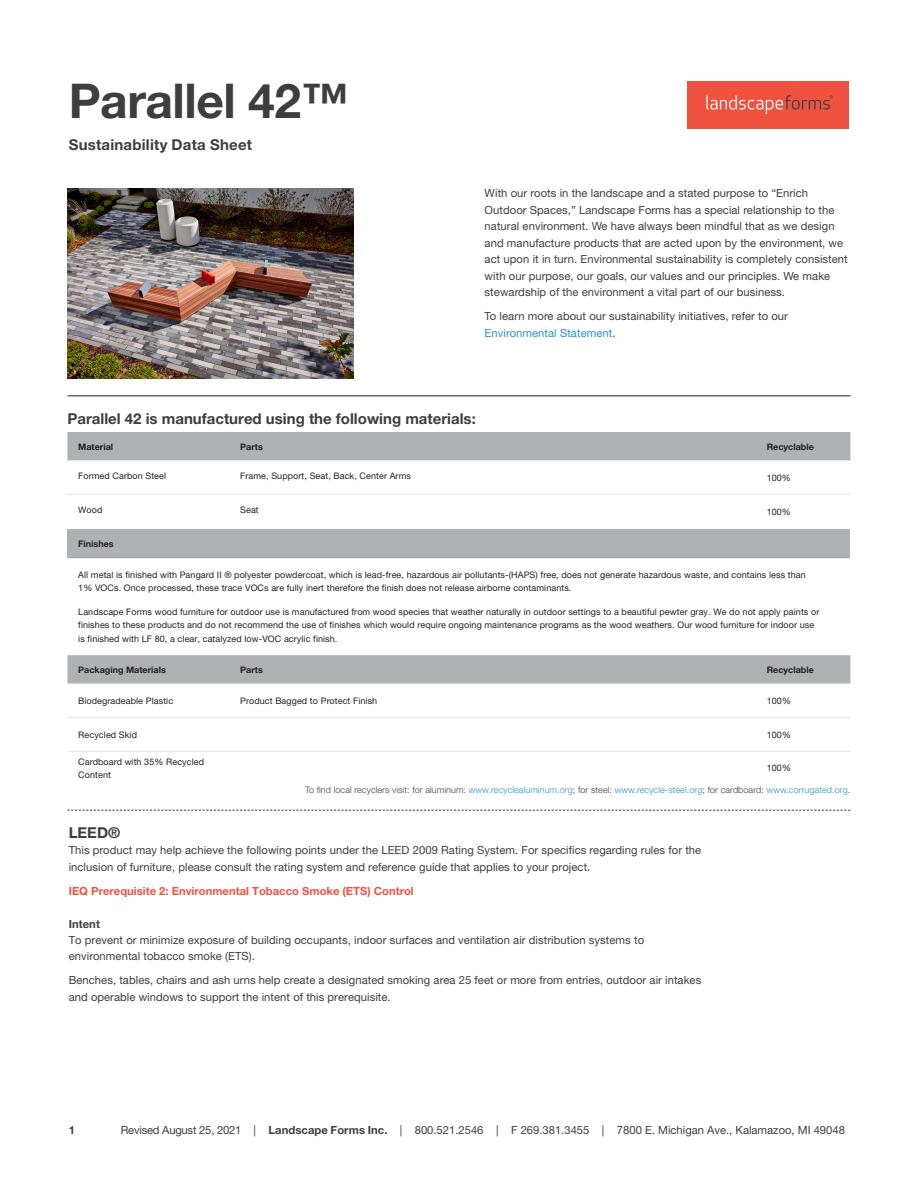
<style>
.page{position:relative;width:918px;height:1188px;background:#fff}
.page>*{position:absolute;margin:0;border:0;box-sizing:border-box;transform-origin:0 0}
.t1{font:700 48px "Helvetica Neue LT Std";letter-spacing:-.01em;color:#3e3e3f}
.t2{font:700 15px "Helvetica Neue LT Std";color:#3e3e3f}
.t3{font:11.25px/16.5px "Helvetica Neue LT Std";letter-spacing:.005em;color:#3e3e3f}
.t4{font:700 11.25px "Helvetica Neue LT Std";color:#f05242}
.t5{font:700 11.25px "Helvetica Neue LT Std";letter-spacing:.005em;color:#3e3e3f}
.t6{font:9px/13.5px "Helvetica Neue LT Std";letter-spacing:.01em;color:#231f20}
.t7{font:300 9px "Helvetica Neue LT Std";letter-spacing:.01em;color:#3e3e3f}
.t8{font:700 9px "Helvetica Neue LT Std";color:#231f20}
.s1{color:#2a92d0}
.s2{font-weight:700}
</style>
<div class="page">
<div style="left:687px;top:81px;width:162px;height:47px;background:#f05242"></div>
<svg style="left:706px;top:95px;width:127px;height:19px"></svg>
<hr style="left:68px;top:396px;width:782px;height:1px;background:#231f20">
<div style="left:67px;top:432px;width:783px;height:28px;background:#b0b1b5"></div>
<hr style="left:67px;top:460px;width:162px;height:1px;background:#e6e7e9">
<hr style="left:229px;top:460px;width:527px;height:1px;background:#e6e7e9">
<hr style="left:756px;top:460px;width:94px;height:1px;background:#e6e7e9">
<hr style="left:67px;top:494px;width:162px;height:1px;background:#e6e7e9">
<hr style="left:229px;top:494px;width:527px;height:1px;background:#e6e7e9">
<hr style="left:756px;top:494px;width:94px;height:1px;background:#e6e7e9">
<div style="left:68px;top:655px;width:782px;height:29px;background:#b0b1b5"></div>
<hr style="left:68px;top:684px;width:162px;height:1px;background:#e6e7e9">
<hr style="left:230px;top:684px;width:526px;height:1px;background:#e6e7e9">
<hr style="left:756px;top:684px;width:94px;height:1px;background:#e6e7e9">
<hr style="left:68px;top:717px;width:162px;height:1px;background:#e6e7e9">
<hr style="left:230px;top:717px;width:526px;height:1px;background:#e6e7e9">
<hr style="left:756px;top:717px;width:94px;height:1px;background:#e6e7e9">
<hr style="left:68px;top:751px;width:162px;height:1px;background:#e6e7e9">
<hr style="left:230px;top:751px;width:526px;height:1px;background:#e6e7e9">
<hr style="left:756px;top:751px;width:94px;height:1px;background:#e6e7e9">
<div style="left:68px;top:529px;width:782px;height:29px;background:#b0b1b5"></div>
<hr style="left:68px;top:557px;width:782px;height:1px;background:#a8a9ad">
<svg style="left:67px;top:810px;width:783px;height:1px"></svg>
<img style="left:68px;top:188px;width:285px;height:191px">
<h1 class="t1" style="left:69px;top:71px;width:281px">Parallel 42™</h1>
<h2 class="t2" style="left:69px;top:135px;width:185px">Sustainability Data Sheet</h2>
<p class="t3" style="left:485px;top:185px;width:365px">With our roots in the landscape and a stated purpose to “Enrich Outdoor Spaces,” Landscape Forms has a special relationship to the natural environment. We have always been mindful that as we design and manufacture products that are acted upon by the environment, we act upon it in turn. Environmental sustainability is completely consistent with our purpose, our goals, our values and our principles. We make stewardship of the environment a vital part of our business.</p>
<p class="t3" style="left:485px;top:308px;width:305px">To learn more about our sustainability initiatives, refer to our<br><span class="s1">Environmental Statement</span>.</p>
<h2 class="t2" style="left:67px;top:409px;width:410px">Parallel 42 is manufactured using the following materials:</h2>
<p class="t8" style="left:78px;top:441px;width:36px">Material</p>
<p class="t8" style="left:240px;top:441px;width:24px">Parts</p>
<p class="t8" style="left:767px;top:441px;width:49px">Recyclable</p>
<p class="t6" style="left:78px;top:469px;width:89px">Formed Carbon Steel</p>
<p class="t6" style="left:240px;top:469px;width:172px">Frame, Support, Seat, Back, Center Arms</p>
<p class="t6" style="left:767px;top:471px;width:26px">100%</p>
<p class="t6" style="left:78px;top:502px;width:26px">Wood</p>
<p class="t6" style="left:240px;top:502px;width:20px">Seat</p>
<p class="t6" style="left:767px;top:505px;width:26px">100%</p>
<p class="t8" style="left:78px;top:538px;width:37px">Finishes</p>
<p class="t6" style="left:78px;top:568px;width:729px;line-height:12.9px">All metal is finished with Pangard II ® polyester powdercoat, which is lead-free, hazardous air pollutants-(HAPS) free, does not generate hazardous waste, and contains less than<br>1% VOCs. Once processed, these trace VOCs are fully inert therefore the finish does not release airborne contaminants.</p>
<p class="t6" style="left:78px;top:605px;width:743px">Landscape Forms wood furniture for outdoor use is manufactured from wood species that weather naturally in outdoor settings to a beautiful pewter gray. We do not apply paints or finishes to these products and do not recommend the use of finishes which would require ongoing maintenance programs as the wood weathers. Our wood furniture for indoor use is finished with LF 80, a clear, catalyzed low-VOC acrylic finish.</p>
<p class="t8" style="left:78px;top:664px;width:89px">Packaging Materials</p>
<p class="t8" style="left:240px;top:664px;width:24px">Parts</p>
<p class="t8" style="left:767px;top:664px;width:49px">Recyclable</p>
<p class="t6" style="left:78px;top:694px;width:96px">Biodegradeable Plastic</p>
<p class="t6" style="left:240px;top:694px;width:138px">Product Bagged to Protect Finish</p>
<p class="t6" style="left:767px;top:694px;width:26px">100%</p>
<p class="t6" style="left:78px;top:728px;width:60px">Recycled Skid</p>
<p class="t6" style="left:767px;top:728px;width:26px">100%</p>
<p class="t6" style="left:78px;top:755px;width:127px">Cardboard with 35% Recycled<br>Content</p>
<p class="t6" style="left:767px;top:761px;width:26px">100%</p>
<p class="t7" style="left:305px;top:784px;width:547px">To find local recyclers visit: for aluminum: <span class="s1">www.recyclealuminum.org</span>; for steel: <span class="s1">www.recycle-steel.org</span>; for cardboard: <span class="s1">www.corrugated.org</span>.</p>
<h2 class="t2" style="left:69px;top:823px;width:53px">LEED®</h2>
<p class="t3" style="left:69px;top:842px;width:634px">This product may help achieve the following points under the LEED 2009 Rating System. For specifics regarding rules for the inclusion of furniture, please consult the rating system and reference guide that applies to your project.</p>
<p class="t4" style="left:69px;top:884px;width:347px">IEQ Prerequisite 2: Environmental Tobacco Smoke (ETS) Control</p>
<p class="t5" style="left:69px;top:917px;width:33px">Intent</p>
<p class="t3" style="left:69px;top:931px;width:577px">To prevent or minimize exposure of building occupants, indoor surfaces and ventilation air distribution systems to environmental tobacco smoke (ETS).</p>
<p class="t3" style="left:69px;top:972px;width:634px">Benches, tables, chairs and ash urns help create a designated smoking area 25 feet or more from entries, outdoor air intakes and operable windows to support the intent of this prerequisite.</p>
<p class="t5" style="left:69px;top:1123px;width:8px">1</p>
<p class="t3" style="left:121px;top:1122px;width:726px">Revised August 25, 2021 | <span class="s2">Landscape Forms Inc.</span> | 800.521.2546 | F 269.381.3455 | 7800 E. Michigan Ave., Kalamazoo, MI 49048</p>
</div>
